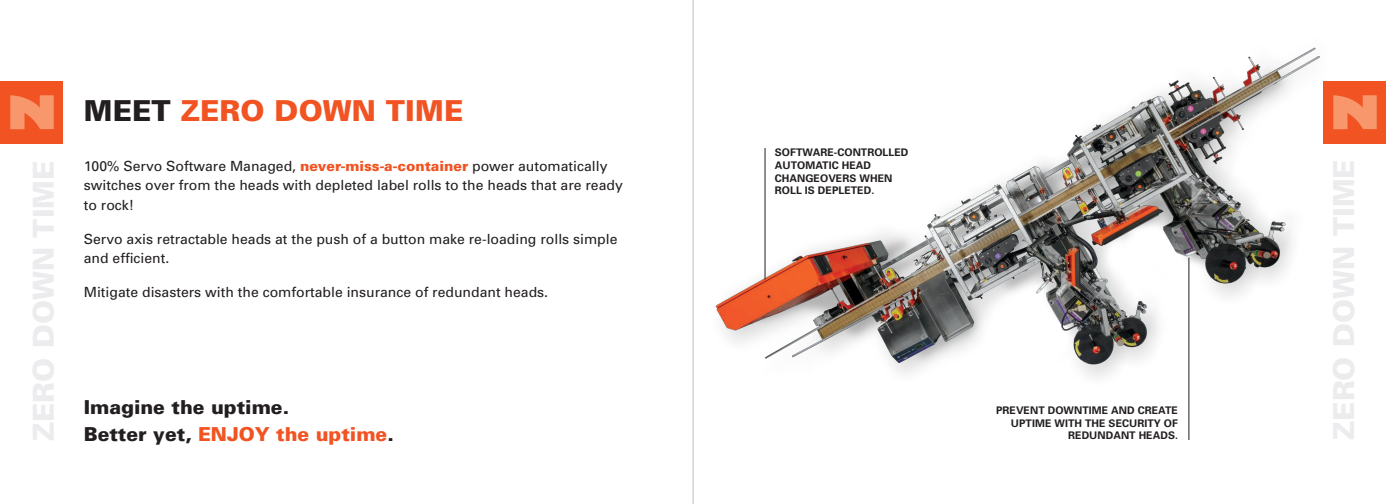
<style>
.page{position:relative;width:1386px;height:504px;background:#fff}
.page>*{position:absolute;margin:0;border:0;box-sizing:border-box;transform-origin:0 0}
.t1{font:900 28.88px "Univers";letter-spacing:.005em;color:#f15322}
.t2{font:900 19.25px/27.1px "Univers";color:#231f20}
.t3{font:14px/19.2px "Univers";color:#231f20}
.t4{font:700 10.5px/12.6px "Univers";letter-spacing:.005em;color:#231f20}
.s1{color:#231f20}
.s2{font-weight:900;color:#f15322}
.s3{color:#f15322}
</style>
<div class="page">
<div style="left:0;top:81px;width:63px;height:63px;background:#f15322"></div>
<div style="left:1323px;top:81px;width:63px;height:63px;background:#f15322"></div>
<svg style="left:10px;top:95px;width:44px;height:34px"></svg>
<svg style="left:1354px;top:95px;width:23px;height:34px"></svg>
<img style="left:715px;top:47px;width:639px;height:355px">
<hr style="left:693px;top:0;width:1px;height:504px;background:#bcbdc0">
<hr style="left:765px;top:148px;width:1px;height:131px;background:#231f20">
<hr style="left:1189px;top:258px;width:1px;height:182px;background:#231f20">
<h1 class="t1" style="left:84px;top:92px;width:381px"><span class="s1">MEET</span> ZERO DOWN TIME</h1>
<p class="t3" style="left:84px;top:157px;width:541px">100% Servo Software Managed, <span class="s2">never-miss-a-container</span> power automatically switches over from the heads with depleted label rolls to the heads that are ready to rock!</p>
<p class="t3" style="left:84px;top:229px;width:535px">Servo axis retractable heads at the push of a button make re-loading rolls simple and efficient.</p>
<p class="t3" style="left:84px;top:283px;width:466px">Mitigate disasters with the comfortable insurance of redundant heads.</p>
<h2 class="t2" style="left:84px;top:393px;width:312px">Imagine the uptime.<br>Better yet, <span class="s3">ENJOY the uptime</span>.</h2>
<p class="t4" style="left:775px;top:146px;width:135px">SOFTWARE-CONTROLLED<br>AUTOMATIC HEAD<br>CHANGEOVERS WHEN<br>ROLL IS DEPLETED.</p>
<p class="t4" style="left:996px;top:404px;width:184px;text-align:right">PREVENT DOWNTIME AND CREATE<br>UPTIME WITH THE SECURITY OF<br>REDUNDANT HEADS.</p>
</div>
